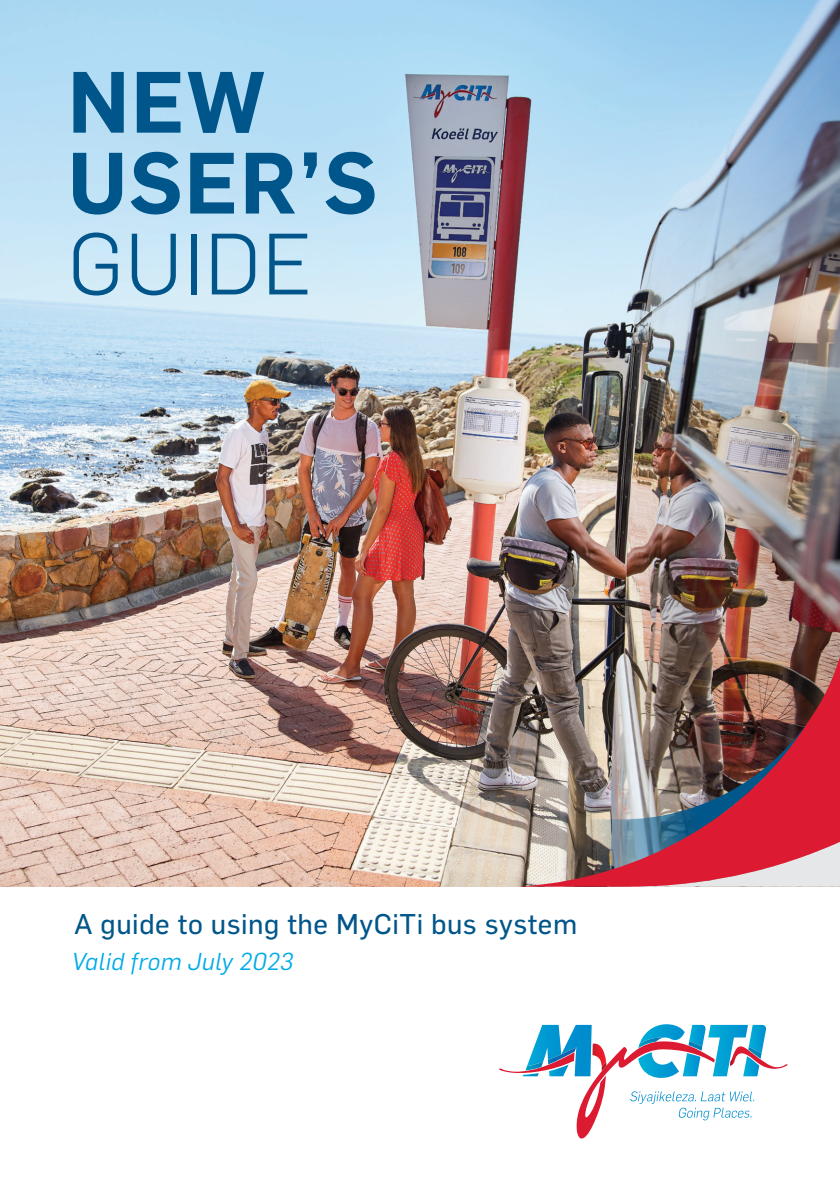
<style>
.page{position:relative;width:840px;height:1191px;background:#fff}
.page>*{position:absolute;margin:0;border:0;box-sizing:border-box;transform-origin:0 0}
.t1{font:600 85.2px/80.8px "Flama";letter-spacing:.02em;color:#00568a}
.t2{font:28px "Flama Basic";letter-spacing:.02em;color:#00568a}
.t3{font:italic 24px "Flama";letter-spacing:.02em;color:#00abe7}
.s1{font-weight:300}
</style>
<div class="page">
<img style="left:0;top:0;width:839px;height:886px">
<svg style="left:499px;top:1024px;width:288px;height:115px"></svg>
<img style="left:747px;top:1047px;width:14px;height:12px">
<img style="left:519px;top:517px;width:320px;height:369px">
<p class="t1" style="left:68px;top:56px;width:311px">NEW<br>USER’S<br><span class="s1">GUIDE</span></p>
<p class="t2" style="left:74px;top:904px;width:504px">A guide to using the MyCiTi bus system</p>
<p class="t3" style="left:72px;top:945px;width:223px">Valid from July 2023</p>
</div>
